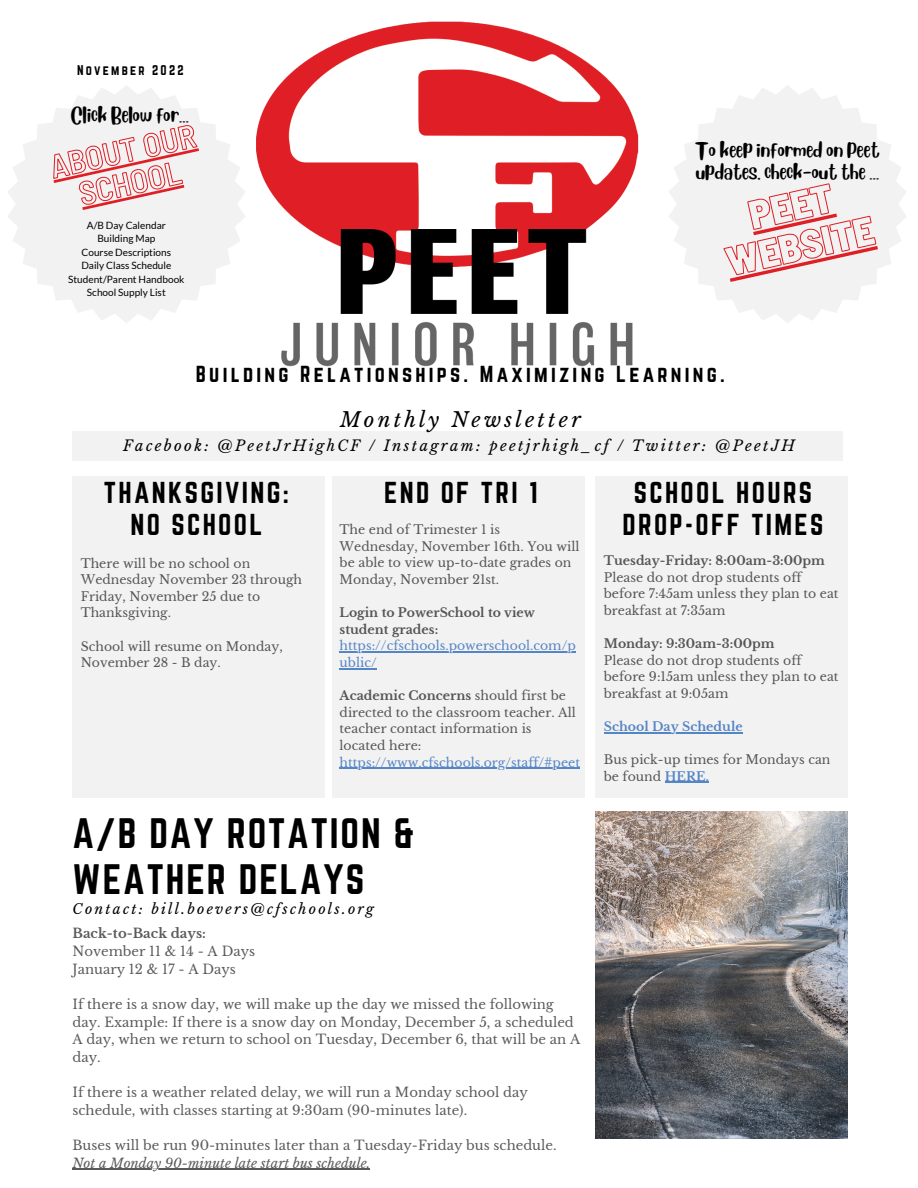
<style>
.page{position:relative;width:918px;height:1188px;background:#fff}
.page>*{position:absolute;margin:0;border:0;box-sizing:border-box;transform-origin:0 0}
.t1{font:37.2px/46.2px "Norwester";letter-spacing:.05em;color:#000}
.t2{font:26.4px/32.8px "Norwester";letter-spacing:.09em;color:#000;text-align:center}
.t3{font:20.25px "Norwester";letter-spacing:.16em;color:#000}
.t4{font:italic 20.25px "Libre Baskerville";letter-spacing:.16em;color:#000}
.t5{font:15.3px/21.3px "Blueberry";color:#000}
.t6{font:italic 14.85px "Libre Baskerville";letter-spacing:.16em;color:#000}
.t7{font:italic 13.95px "Libre Baskerville";letter-spacing:.16em;color:#000}
.t8{font:13.2px/17.7px "Libre Baskerville";color:#000}
.t9{font:italic 13.2px "Libre Baskerville";color:#000}
.t10{font:700 13.2px "Libre Baskerville";color:#000}
.t11{font:12.45px/16.6px "Libre Baskerville";color:#000}
.t12{font:700 12.45px/16.6px "Libre Baskerville";color:#000}
.t13{font:12.45px/16.6px "Libre Baskerville";color:#004aad}
.t14{font:700 12.45px "Libre Baskerville";color:#004aad}
.t15{font:12.3px "Norwester";letter-spacing:.18em;color:#000}
.t16{font:10.05px/13.4px "Lato";color:#000;text-align:center}
.s1{font-weight:700}
.s2{font-weight:700;color:#004aad}
</style>
<div class="page">
<div style="left:73px;top:477px;width:252px;height:320px;background:#f2f2f2"></div>
<div style="left:595px;top:477px;width:252px;height:320px;background:#f2f2f2"></div>
<hr style="left:604px;top:732px;width:139px;height:1px;background:#004aad">
<hr style="left:665px;top:782px;width:41px;height:1px;background:#004aad">
<div style="left:332px;top:477px;width:252px;height:320px;background:#f2f2f2"></div>
<div style="left:73px;top:432px;width:770px;height:29px;background:#f2f2f2"></div>
<img style="left:247px;top:21px;width:427px;height:411px">
<hr style="left:73px;top:1169px;width:297px;height:1px;background:#000">
<img style="left:595px;top:811px;width:252px;height:328px">
<hr style="left:340px;top:651px;width:236px;height:1px;background:#004aad">
<hr style="left:340px;top:668px;width:37px;height:1px;background:#004aad">
<hr style="left:340px;top:768px;width:240px;height:1px;background:#004aad">
<svg style="left:668px;top:85px;width:238px;height:238px;fill:#f2f2f2"></svg>
<svg style="left:723px;top:182px;width:155px;height:100px"></svg>
<svg style="left:8px;top:85px;width:237px;height:238px;fill:#f2f2f2"></svg>
<svg style="left:48px;top:123px;width:151px;height:87px"></svg>
<p class="t15" style="left:77px;top:62px;width:108px">November 2022</p>
<p class="t5" style="left:71px;top:102px;width:120px">Click Below for...</p>
<p class="t16" style="left:68px;top:219px;width:118px">A/B Day Calendar<br>Building Map<br>Course Descriptions<br>Daily Class Schedule<br>Student/Parent Handbook<br>School Supply List</p>
<p class="t5" style="left:695px;top:137px;width:186px">To keep informed on Peet updates, check-out the ...</p>
<h3 class="t3" style="left:196px;top:362px;width:530px">Building Relationships. Maximizing Learning.</h3>
<h3 class="t4" style="left:340px;top:407px;width:242px">Monthly Newsletter</h3>
<p class="t6" style="left:123px;top:437px;width:673px">Facebook: @PeetJrHighCF / Instagram: peetjrhigh_cf / Twitter: @PeetJH</p>
<h2 class="t2" style="left:104px;top:476px;width:187px">THANKSGIVING:<br>NO SCHOOL</h2>
<p class="t11" style="left:81px;top:555px;width:223px">There will be no school on<br>Wednesday November 23 through<br>Friday, November 25 due to<br>Thanksgiving.</p>
<p class="t11" style="left:81px;top:638px;width:204px">School will resume on Monday,<br>November 28 - B day.</p>
<h2 class="t2" style="left:384px;top:476px;width:155px">END OF TRI 1</h2>
<p class="t11" style="left:340px;top:522px;width:241px">The end of Trimester 1 is<br>Wednesday, November 16th. You will be able to view up-to-date grades on<br>Monday, November 21st.</p>
<p class="t12" style="left:340px;top:605px;width:197px">Login to PowerSchool to view student grades:</p>
<p class="t13" style="left:340px;top:638px;width:238px">https://cfschools.powerschool.com/p ublic/</p>
<p class="t11" style="left:340px;top:688px;width:238px"><span class="s1">Academic Concerns</span> should first be directed to the classroom teacher. All teacher contact information is located here:</p>
<p class="t13" style="left:340px;top:754px;width:242px">https://www.cfschools.org/staff/#peet</p>
<h1 class="t1" style="left:73px;top:810px;width:344px">A/B DAY ROTATION &amp;<br>WEATHER DELAYS</h1>
<p class="t7" style="left:73px;top:901px;width:303px">Contact: bill.boevers@cfschools.org</p>
<p class="t10" style="left:73px;top:926px;width:135px">Back-to-Back days:</p>
<p class="t8" style="left:73px;top:943px;width:184px">November 11 &amp; 14 - A Days<br>January 12 &amp; 17 - A Days</p>
<p class="t8" style="left:73px;top:996px;width:509px">If there is a snow day, we will make up the day we missed the following day. Example: If there is a snow day on Monday, December 5, a scheduled A day, when we return to school on Tuesday, December 6, that will be an A day.</p>
<p class="t8" style="left:73px;top:1084px;width:457px">If there is a weather related delay, we will run a Monday school day schedule, with classes starting at 9:30am (90-minutes late).</p>
<p class="t8" style="left:73px;top:1137px;width:486px">Buses will be run 90-minutes later than a Tuesday-Friday bus schedule.</p>
<p class="t9" style="left:73px;top:1155px;width:299px">Not a Monday 90-minute late start bus schedule.</p>
<h2 class="t2" style="left:623px;top:476px;width:202px">SCHOOL HOURS<br>DROP-OFF TIMES</h2>
<p class="t12" style="left:604px;top:552px;width:223px">Tuesday-Friday: 8:00am-3:00pm</p>
<p class="t11" style="left:604px;top:569px;width:236px">Please do not drop students off before 7:45am unless they plan to eat breakfast at 7:35am</p>
<p class="t12" style="left:604px;top:635px;width:172px">Monday: 9:30am-3:00pm</p>
<p class="t11" style="left:604px;top:652px;width:236px">Please do not drop students off before 9:15am unless they plan to eat breakfast at 9:05am</p>
<p class="t14" style="left:604px;top:719px;width:140px">School Day Schedule</p>
<p class="t11" style="left:604px;top:752px;width:228px">Bus pick-up times for Mondays can be found <span class="s2">HERE.</span></p>
</div>
